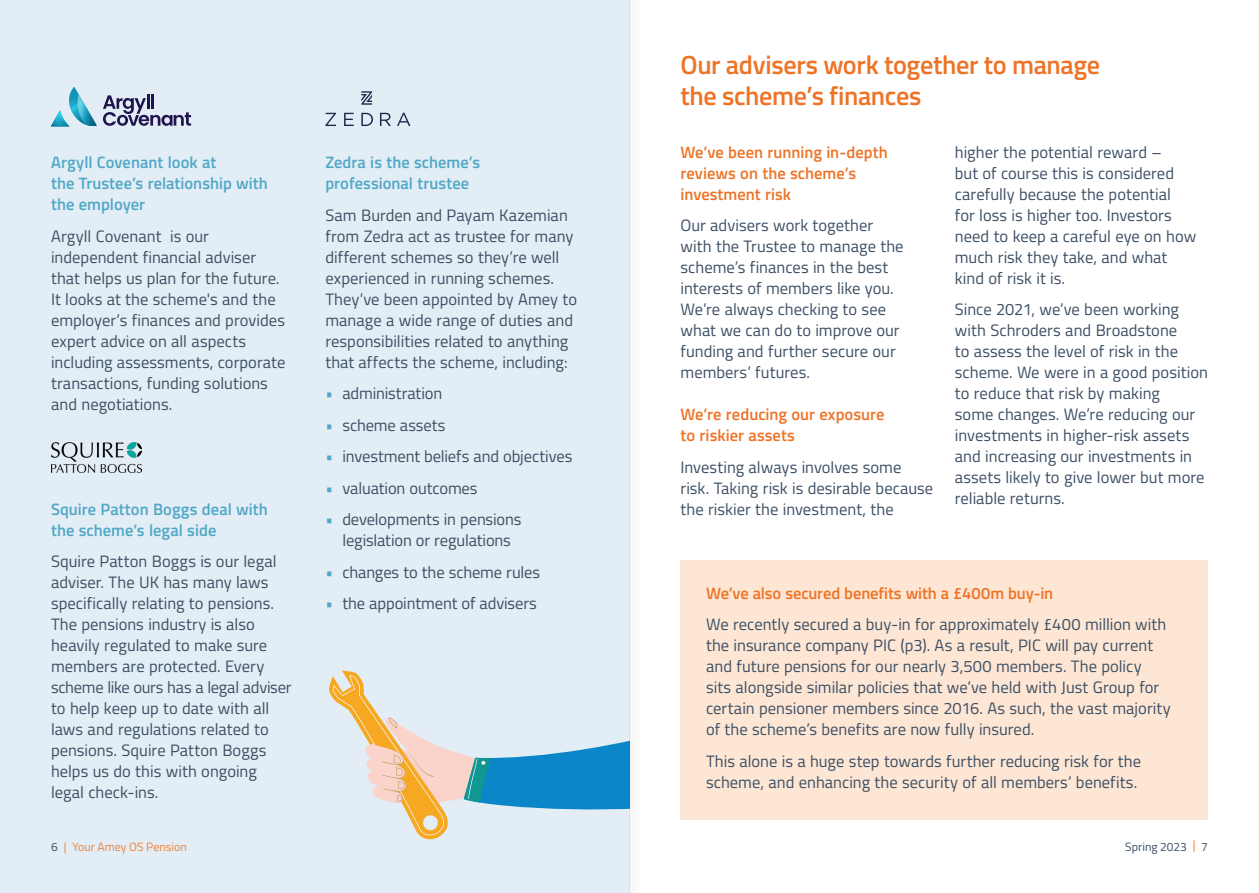
<style>
.page{position:relative;width:1259px;height:893px;background:#fff}
.page>*{position:absolute;margin:0;border:0;box-sizing:border-box;transform-origin:0 0}
.t1{font:600 26.25px/31.5px "Titillium Web";letter-spacing:-.015em;color:#ee7326}
.t2{font:16.5px/21px "Titillium Web";color:#3c4f64}
.t3{font:600 16.5px/21px "Titillium Web";color:#50a8c7}
.t4{font:600 16.5px/21px "Titillium Web";color:#ee7326}
.t5{font:12px "Titillium Web";color:#f0823a}
.t6{font:12px "Titillium Web";color:#3c4f64}
.s1{color:#50a8c7}
.s2{color:#3c4f64}
.s3{color:#ee7326}
</style>
<div class="page">
<div style="left:0;top:0;width:629px;height:893px;background:#e3edf5"></div>
<svg style="left:325px;top:113px;width:85px;height:13px"></svg>
<svg style="left:361px;top:91px;width:11px;height:14px"></svg>
<svg style="left:329px;top:671px;width:300px;height:169px"></svg>
<div style="left:680px;top:560px;width:528px;height:259px;background:#fde6d4"></div>
<img style="left:51px;top:443px;width:90px;height:30px">
<svg style="left:103px;top:95px;width:88px;height:31px"></svg>
<hr style="left:151px;top:95px;width:3px;height:14px;background:#1f144d">
<svg style="left:51px;top:87px;width:46px;height:39px"></svg>
<div style="left:629px;top:0;width:13px;height:893px;background:#f9f9f9"></div>
<p class="t3" style="left:51px;top:151px;width:218px">Argyll Covenant look at<br>the Trustee’s relationship with the employer</p>
<p class="t2" style="left:51px;top:224px;width:236px">Argyll Covenant is our independent financial adviser that helps us plan for the future.<br>It looks at the scheme's and the employer’s finances and provides expert advice on all aspects including assessments, corporate transactions, funding solutions and negotiations.</p>
<p class="t3" style="left:51px;top:497px;width:218px">Squire Patton Boggs deal with the scheme’s legal side</p>
<p class="t2" style="left:51px;top:550px;width:242px">Squire Patton Boggs is our legal adviser. The UK has many laws specifically relating to pensions.<br>The pensions industry is also heavily regulated to make sure members are protected. Every scheme like ours has a legal adviser to help keep up to date with all laws and regulations related to pensions. Squire Patton Boggs helps us do this with ongoing legal check-ins.</p>
<p class="t3" style="left:325px;top:151px;width:156px">Zedra is the scheme’s professional trustee</p>
<p class="t2" style="left:325px;top:204px;width:253px">Sam Burden and Payam Kazemian from Zedra act as trustee for many different schemes so they’re well experienced in running schemes.<br>They’ve been appointed by Amey to manage a wide range of duties and responsibilities related to anything that affects the scheme, including:</p>
<p class="t2" style="left:325px;top:382px;width:118px"><span class="s1">•</span> administration</p>
<p class="t2" style="left:325px;top:414px;width:122px"><span class="s1">•</span> scheme assets</p>
<p class="t2" style="left:325px;top:445px;width:248px"><span class="s1">•</span> investment beliefs and objectives</p>
<p class="t2" style="left:325px;top:477px;width:154px"><span class="s1">•</span> valuation outcomes</p>
<p class="t2" style="left:325px;top:508px;width:198px;text-align:center"><span class="s1">•</span> developments in pensions legislation or regulations</p>
<p class="t2" style="left:325px;top:561px;width:216px"><span class="s1">•</span> changes to the scheme rules</p>
<p class="t2" style="left:325px;top:592px;width:213px"><span class="s1">•</span> the appointment of advisers</p>
<h1 class="t1" style="left:680px;top:47px;width:421px">Our advisers work together to manage the scheme’s finances</h1>
<p class="t4" style="left:680px;top:141px;width:209px">We’ve been running in-depth reviews on the scheme’s investment risk</p>
<p class="t2" style="left:680px;top:214px;width:225px">Our advisers work together with the Trustee to manage the scheme’s finances in the best interests of members like you.<br>We’re always checking to see what we can do to improve our funding and further secure our members’ futures.</p>
<p class="t4" style="left:680px;top:403px;width:205px">We’re reducing our exposure to riskier assets</p>
<p class="t2" style="left:680px;top:456px;width:254px">Investing always involves some risk. Taking risk is desirable because the riskier the investment, the</p>
<p class="t2" style="left:955px;top:141px;width:243px">higher the potential reward –<br>but of course this is considered carefully because the potential<br>for loss is higher too. Investors need to keep a careful eye on how much risk they take, and what kind of risk it is.</p>
<p class="t2" style="left:955px;top:298px;width:255px">Since 2021, we’ve been working with Schroders and Broadstone<br>to assess the level of risk in the scheme. We were in a good position to reduce that risk by making<br>some changes. We’re reducing our investments in higher-risk assets and increasing our investments in assets likely to give lower but more reliable returns.</p>
<p class="t4" style="left:706px;top:581px;width:349px">We’ve also secured benefits with a £400m buy-in</p>
<p class="t2" style="left:706px;top:613px;width:466px">We recently secured a buy-in for approximately £400 million with the insurance company PIC (p3). As a result, PIC will pay current and future pensions for our nearly 3,500 members. The policy sits alongside similar policies that we’ve held with Just Group for certain pensioner members since 2016. As such, the vast majority of the scheme’s benefits are now fully insured.</p>
<p class="t2" style="left:706px;top:749px;width:436px">This alone is a huge step towards further reducing risk for the scheme, and enhancing the security of all members’ benefits.</p>
<p class="t5" style="left:51px;top:838px;width:137px"><span class="s2">6</span> | Your Amey OS Pension</p>
<p class="t6" style="left:1125px;top:838px;width:84px">Spring 2023 <span class="s3">|</span> 7</p>
</div>
